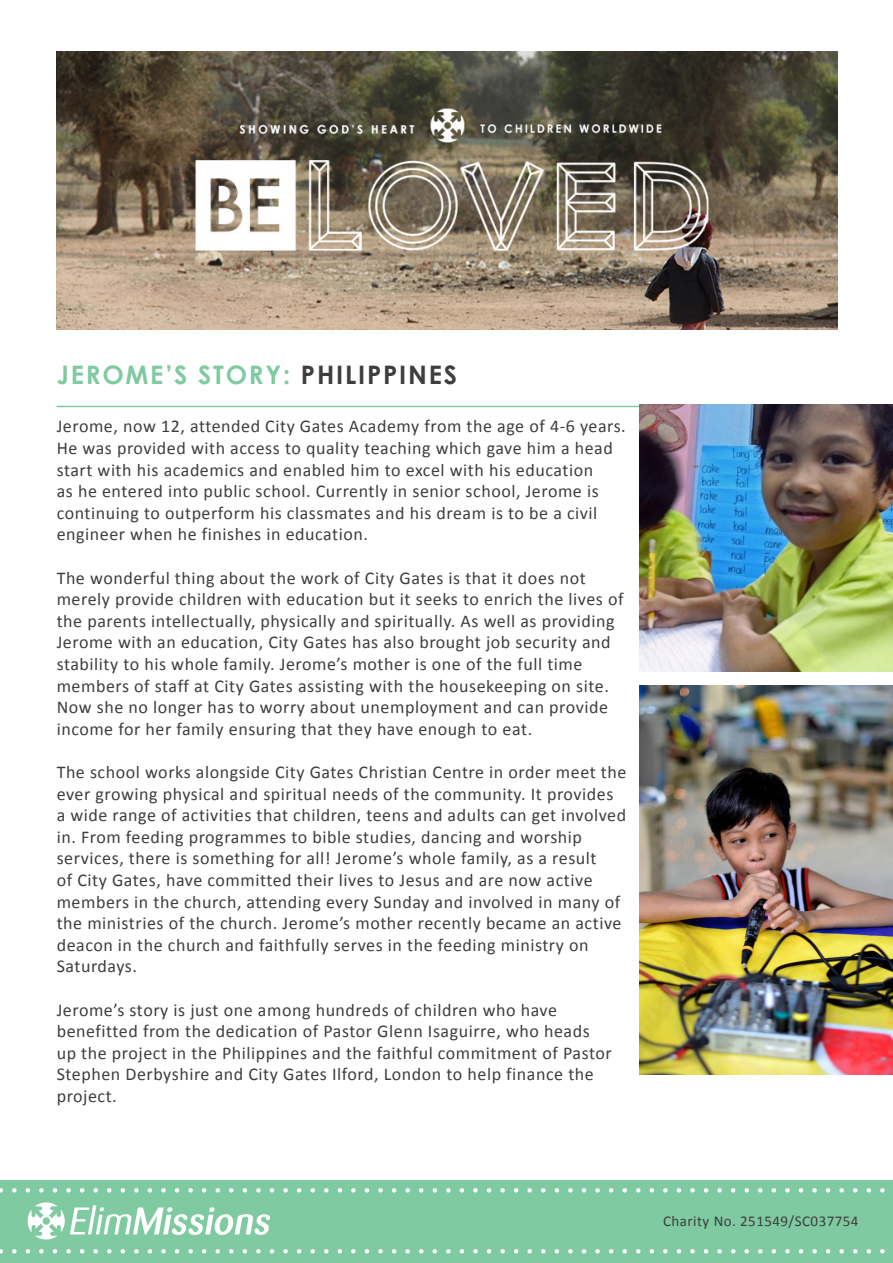
<style>
.page{position:relative;width:893px;height:1263px;background:#fff}
.page>*{position:absolute;margin:0;border:0;box-sizing:border-box;transform-origin:0 0}
.t1{font:700 25.5px "Century Gothic";letter-spacing:.07em;color:#7fcaa0}
.t2{font:18px/21.6px "Calibri";letter-spacing:.03em;color:#3e3e3f}
.t3{font:15px "Calibri";letter-spacing:.03em;color:#3e3e3f}
.s1{color:#3e3e3f}
</style>
<div class="page">
<div style="left:0;top:1181px;width:893px;height:82px;background:#7fcaa0"></div>
<hr style="left:57px;top:406px;width:836px;height:1px;background:#7fcaa0">
<svg style="left:0;top:1188px;width:885px;height:4px"></svg>
<svg style="left:0;top:1249px;width:885px;height:4px"></svg>
<img style="left:639px;top:405px;width:254px;height:267px">
<img style="left:639px;top:685px;width:254px;height:389px">
<img style="left:57px;top:51px;width:781px;height:279px">
<svg style="left:28px;top:1202px;width:242px;height:37px"></svg>
<p class="t1" style="left:57px;top:358px;width:402px">JEROME’S STORY: <span class="s1">PHILIPPINES</span></p>
<p class="t2" style="left:57px;top:416px;width:571px">Jerome, now 12, attended City Gates Academy from the age of 4-6 years.<br>He was provided with access to quality teaching which gave him a head start with his academics and enabled him to excel with his education<br>as he entered into public school. Currently in senior school, Jerome is continuing to outperform his classmates and his dream is to be a civil engineer when he finishes in education.</p>
<p class="t2" style="left:57px;top:567px;width:568px">The wonderful thing about the work of City Gates is that it does not merely provide children with education but it seeks to enrich the lives of the parents intellectually, physically and spiritually. As well as providing Jerome with an education, City Gates has also brought job security and stability to his whole family. Jerome’s mother is one of the full time members of staff at City Gates assisting with the housekeeping on site.<br>Now she no longer has to worry about unemployment and can provide income for her family ensuring that they have enough to eat.</p>
<p class="t2" style="left:57px;top:761px;width:571px">The school works alongside City Gates Christian Centre in order meet the ever growing physical and spiritual needs of the community. It provides a wide range of activities that children, teens and adults can get involved in. From feeding programmes to bible studies, dancing and worship services, there is something for all! Jerome’s whole family, as a result<br>of City Gates, have committed their lives to Jesus and are now active members in the church, attending every Sunday and involved in many of the ministries of the church. Jerome’s mother recently became an active deacon in the church and faithfully serves in the feeding ministry on Saturdays.</p>
<p class="t2" style="left:57px;top:999px;width:557px">Jerome’s story is just one among hundreds of children who have benefitted from the dedication of Pastor Glenn Isaguirre, who heads up the project in the Philippines and the faithful commitment of Pastor Stephen Derbyshire and City Gates Ilford, London to help finance the project.</p>
<p class="t3" style="left:663px;top:1212px;width:197px">Charity No. 251549/SC037754</p>
</div>
